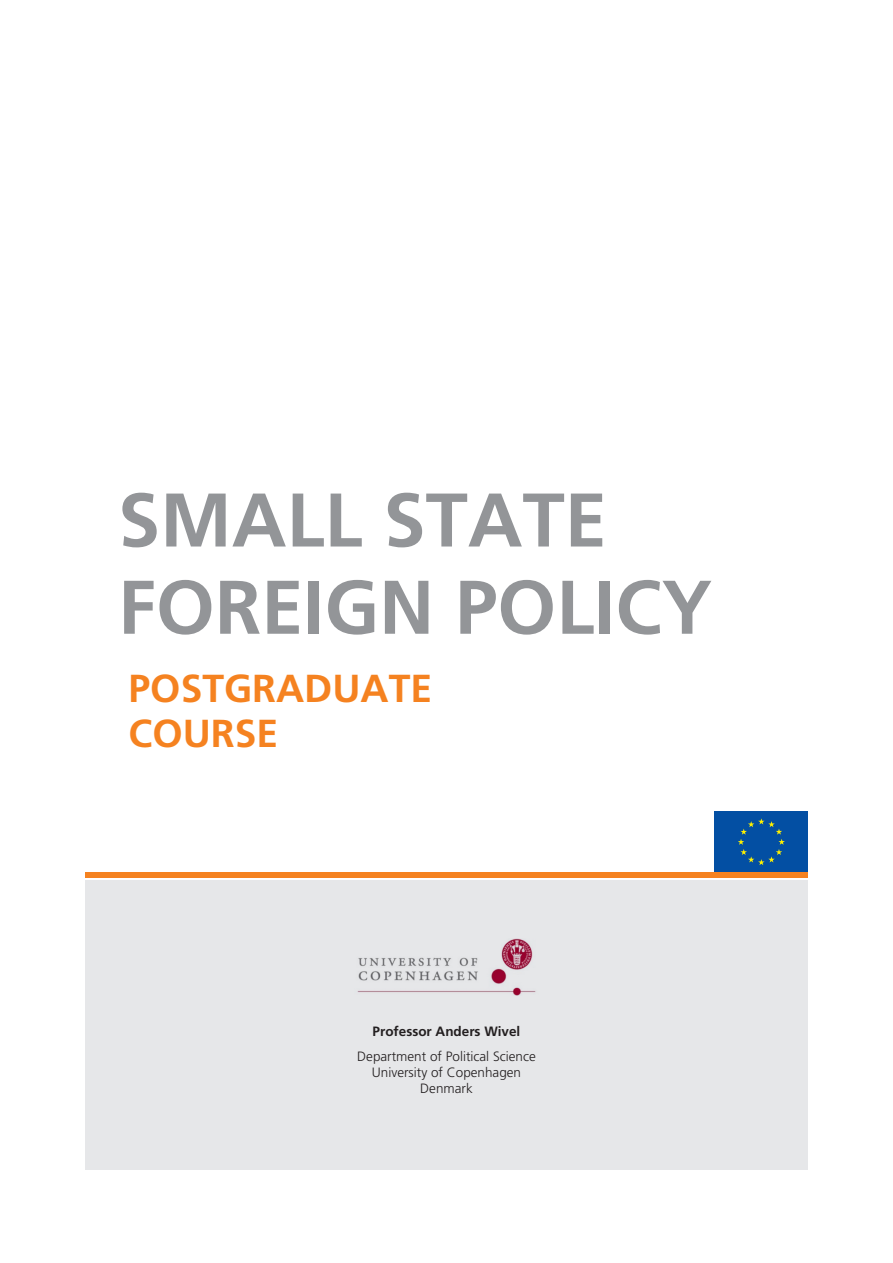
<style>
.page{position:relative;width:893px;height:1263px;background:#fff}
.page>*{position:absolute;margin:0;border:0;box-sizing:border-box;transform-origin:0 0}
.t1{font:700 75.9px "Frutiger";color:#939598}
.t2{font:700 39px/44.8px "Frutiger";color:#f58220}
.Meginmál{font:300 13.5px "Frutiger";color:#231f20}
.Meginmál-2{font:700 13.5px "Frutiger";color:#231f20}
</style>
<div class="page">
<div style="left:715px;top:811px;width:93px;height:62px;background:#034fa3"></div>
<svg style="left:738px;top:818px;width:47px;height:47px"></svg>
<div style="left:85px;top:873px;width:723px;height:5px;background:#f58220"></div>
<div style="left:85px;top:880px;width:723px;height:289px;background:#e6e7e9"></div>
<img style="left:357px;top:938px;width:179px;height:58px">
<p class="t1" style="left:118px;top:475px;width:490px">SMALL STATE</p>
<p class="t1" style="left:118px;top:563px;width:596px">FOREIGN POLICY</p>
<p class="t2" style="left:129px;top:666px;width:305px">POSTGRADUATE<br>COURSE</p>
<p class="Meginmál-2" style="left:373px;top:1023px;width:149px">Professor Anders Wivel</p>
<p class="Meginmál" style="left:357px;top:1049px;width:180px">Department of Political Science</p>
<p class="Meginmál" style="left:372px;top:1065px;width:151px">University of Copenhagen</p>
<p class="Meginmál" style="left:420px;top:1081px;width:54px">Denmark</p>
</div>
